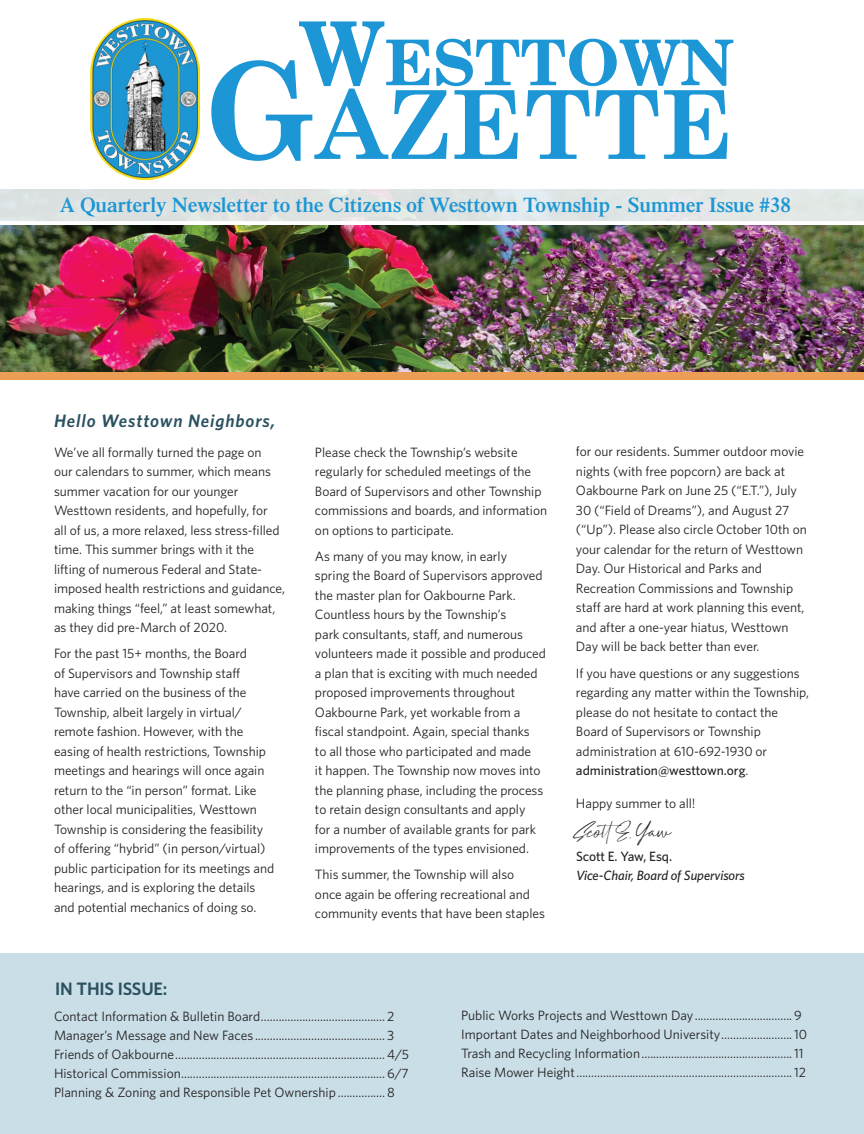
<style>
.page{position:relative;width:864px;height:1134px;background:#fff}
.page>*{position:absolute;margin:0;border:0;box-sizing:border-box;transform-origin:0 0}
.t1{font:700 95.1px "Century Schoolbook";color:#1c96d4}
.t2{font:700 63px "New Century Schlbk LT Std";color:#1c96d4}
.t3{font:27.75px "Handletters Demo";letter-spacing:-.01em;color:#231f20}
.t4{font:600 21px "Times LT Std";color:#1c96d4}
.t5{font:italic 600 18px "Whitney";letter-spacing:.05em;color:#2b5160}
.t6{font:600 18px "Whitney";letter-spacing:-.01em;color:#2b5060}
.t7{font:13.5px/19.5px "Whitney";letter-spacing:-.005em;color:#231f20}
.t8{font:italic 500 13.5px "Whitney";letter-spacing:-.005em;color:#231f20}
.t9{font:500 13.5px "Whitney";letter-spacing:-.005em;color:#231f20}
.s1{font-size:88.35px}
.s2{font-size:133.2px}
.s3{font-weight:500}
</style>
<div class="page">
<img style="left:0;top:226px;width:864px;height:146px">
<svg style="left:0;top:189px;width:864px;height:32px;background:#dfe4e3"></svg>
<div style="left:0;top:954px;width:864px;height:180px;background:#c9dee7"></div>
<img style="left:91px;top:18px;width:109px;height:162px">
<div style="left:0;top:372px;width:864px;height:8px;background:#ed9e56"></div>
<h2 class="t2" style="left:298px;top:23px;width:437px"><span class="s1">W</span>ESTTOWN</h2>
<h1 class="t1" style="left:205px;top:51px;width:530px"><span class="s2">G</span>AZETTE</h1>
<h3 class="t4" style="left:60px;top:192px;width:733px">A Quarterly Newsletter to the Citizens of Westtown Township - Summer Issue #38</h3>
<h3 class="t5" style="left:54px;top:410px;width:223px">Hello Westtown Neighbors,</h3>
<p class="t7" style="left:54px;top:442px;width:233px">We’ve all formally turned the page on<br>our calendars to summer, which means summer vacation for our younger Westtown residents, and hopefully, for<br>all of us, a more relaxed, less stress-filled time. This summer brings with it the lifting of numerous Federal and State&shy;imposed health restrictions and guidance, making things “feel,” at least somewhat, as they did pre-March of 2020.</p>
<p class="t7" style="left:54px;top:644px;width:222px">For the past 15+ months, the Board<br>of Supervisors and Township staff<br>have carried on the business of the Township, albeit largely in virtual/ remote fashion. However, with the easing of health restrictions, Township meetings and hearings will once again return to the “in person” format. Like other local municipalities, Westtown Township is considering the feasibility of offering “hybrid” (in person/virtual) public participation for its meetings and hearings, and is exploring the details and potential mechanics of doing so.</p>
<h3 class="t6" style="left:55px;top:978px;width:114px">IN THIS ISSUE:</h3>
<p class="t7" style="left:315px;top:442px;width:234px">Please check the Township’s website regularly for scheduled meetings of the Board of Supervisors and other Township commissions and boards, and information on options to participate.</p>
<p class="t7" style="left:315px;top:546px;width:233px">As many of you may know, in early<br>spring the Board of Supervisors approved the master plan for Oakbourne Park.<br>Countless hours by the Township’s<br>park consultants, staff, and numerous volunteers made it possible and produced a plan that is exciting with much needed proposed improvements throughout Oakbourne Park, yet workable from a fiscal standpoint. Again, special thanks<br>to all those who participated and made<br>it happen. The Township now moves into the planning phase, including the process to retain design consultants and apply<br>for a number of available grants for park improvements of the types envisioned.</p>
<p class="t7" style="left:315px;top:865px;width:232px">This summer, the Township will also<br>once again be offering recreational and community events that have been staples</p>
<p class="t7" style="left:576px;top:442px;width:232px">for our residents. Summer outdoor movie nights (with free popcorn) are back at Oakbourne Park on June 25 (“E.T.”), July 30 (“Field of Dreams”), and August 27 (“Up”). Please also circle October 10th on your calendar for the return of Westtown Day. Our Historical and Parks and Recreation Commissions and Township staff are hard at work planning this event, and after a one-year hiatus, Westtown Day will be back better than ever.</p>
<p class="t7" style="left:576px;top:663px;width:235px">If you have questions or any suggestions regarding any matter within the Township, please do not hesitate to contact the Board of Supervisors or Township administration at 610-692-1930 or <span class="s3">administration@westtown.org</span>.</p>
<p class="t7" style="left:576px;top:793px;width:121px">Happy summer to all!</p>
<h3 class="t3" style="left:576px;top:816px;width:96px">ScottE. Yaw</h3>
<p class="t9" style="left:576px;top:847px;width:98px">Scott E. Yaw, Esq.</p>
<p class="t8" style="left:576px;top:868px;width:170px">Vice-Chair, Board of Supervisors</p>
<p class="t7" style="left:54px;top:1007px;width:357px;line-height:18.9px">Contact Information &amp; Bulletin Board.......................................... 2<br>Manager’s Message and New Faces ............................................ 3<br>Friends of Oakbourne.......................................................................4/5<br>Historical Commission.....................................................................6/7<br>Planning &amp; Zoning and Responsible Pet Ownership ................8</p>
<p class="t7" style="left:461px;top:1006px;width:348px;line-height:18.9px">Public Works Projects and Westtown Day.................................9<br>Important Dates and Neighborhood University........................10<br>Trash and Recycling Information...................................................11<br>Raise Mower Height.........................................................................12</p>
</div>
